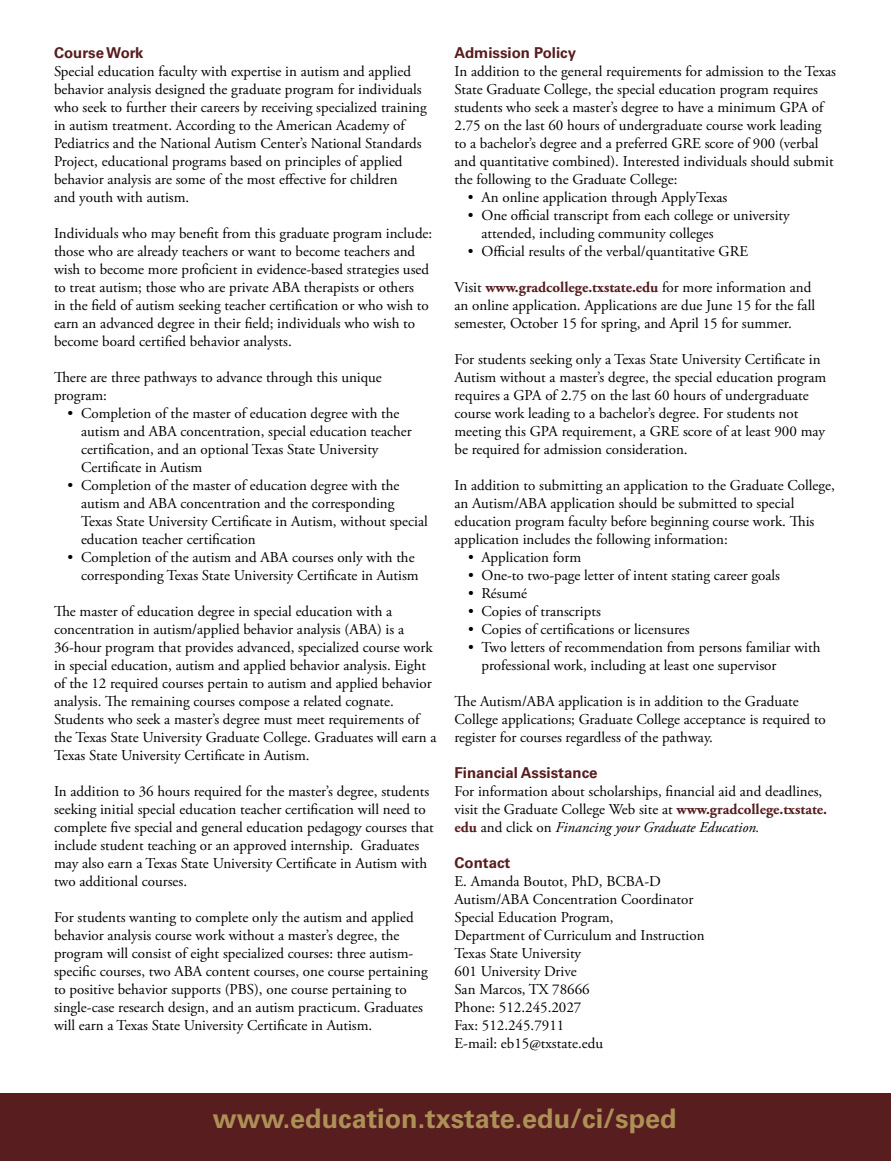
<style>
.page{position:relative;width:891px;height:1161px;background:#fff}
.page>*{position:absolute;margin:0;border:0;box-sizing:border-box;transform-origin:0 0}
.t1{font:700 27px "Univers";color:#ac9055}
.t2{font:15px/18px "Adobe Garamond Pro";color:#000}
.t3{font:700 15px "Univers";color:#571d1f}
.s1{font-weight:700;color:#571d1f}
.s2{font-style:italic}
</style>
<div class="page">
<div style="left:0;top:1094px;width:891px;height:67px;background:#571d1f"></div>
<p class="t3" style="left:54px;top:44px;width:91px">Course Work</p>
<p class="t2" style="left:54px;top:63px;width:374px">Special education faculty with expertise in autism and applied behavior analysis designed the graduate program for individuals who seek to further their careers by receiving specialized training in autism treatment. According to the American Academy of Pediatrics and the National Autism Center’s National Standards Project, educational programs based on principles of applied behavior analysis are some of the most effective for children<br>and youth with autism.</p>
<p class="t2" style="left:54px;top:225px;width:380px">Individuals who may benefit from this graduate program include: those who are already teachers or want to become teachers and wish to become more proficient in evidence-based strategies used to treat autism; those who are private ABA therapists or others<br>in the field of autism seeking teacher certification or who wish to earn an advanced degree in their field; individuals who wish to become board certified behavior analysts.</p>
<p class="t2" style="left:54px;top:369px;width:329px">There are three pathways to advance through this unique program:</p>
<p class="t2" style="left:81px;top:405px;width:332px;text-indent:-14px">• Completion of the master of education degree with the autism and ABA concentration, special education teacher certification, and an optional Texas State University Certificate in Autism</p>
<p class="t2" style="left:81px;top:477px;width:348px;text-indent:-14px">• Completion of the master of education degree with the autism and ABA concentration and the corresponding Texas State University Certificate in Autism, without special education teacher certification</p>
<p class="t2" style="left:68px;top:549px;width:353px;text-align:right">• Completion of the autism and ABA courses only with the corresponding Texas State University Certificate in Autism</p>
<p class="t2" style="left:54px;top:603px;width:384px">The master of education degree in special education with a concentration in autism/applied behavior analysis (ABA) is a 36-hour program that provides advanced, specialized course work in special education, autism and applied behavior analysis. Eight of the 12 required courses pertain to autism and applied behavior analysis. The remaining courses compose a related cognate.<br>Students who seek a master’s degree must meet requirements of the Texas State University Graduate College. Graduates will earn a Texas State University Certificate in Autism.</p>
<p class="t2" style="left:54px;top:783px;width:381px">In addition to 36 hours required for the master’s degree, students seeking initial special education teacher certification will need to complete five special and general education pedagogy courses that include student teaching or an approved internship. Graduates may also earn a Texas State University Certificate in Autism with two additional courses.</p>
<p class="t2" style="left:54px;top:909px;width:375px">For students wanting to complete only the autism and applied behavior analysis course work without a master’s degree, the program will consist of eight specialized courses: three autism&shy;specific courses, two ABA content courses, one course pertaining to positive behavior supports (PBS), one course pertaining to single-case research design, and an autism practicum. Graduates will earn a Texas State University Certificate in Autism.</p>
<p class="t3" style="left:454px;top:44px;width:123px">Admission Policy</p>
<p class="t2" style="left:454px;top:63px;width:383px">In addition to the general requirements for admission to the Texas State Graduate College, the special education program requires students who seek a master’s degree to have a minimum GPA of 2.75 on the last 60 hours of undergraduate course work leading to a bachelor’s degree and a preferred GRE score of 900 (verbal and quantitative combined). Interested individuals should submit the following to the Graduate College:</p>
<p class="t2" style="left:468px;top:189px;width:261px">• An online application through ApplyTexas</p>
<p class="t2" style="left:482px;top:207px;width:310px;text-indent:-14px">• One official transcript from each college or university attended, including community colleges</p>
<p class="t2" style="left:468px;top:243px;width:282px">• Official results of the verbal/quantitative GRE</p>
<p class="t2" style="left:454px;top:279px;width:362px">Visit <span class="s1">www.gradcollege.txstate.edu</span> for more information and an online application. Applications are due June 15 for the fall semester, October 15 for spring, and April 15 for summer.</p>
<p class="t2" style="left:454px;top:351px;width:373px">For students seeking only a Texas State University Certificate in Autism without a master’s degree, the special education program requires a GPA of 2.75 on the last 60 hours of undergraduate course work leading to a bachelor’s degree. For students not meeting this GPA requirement, a GRE score of at least 900 may be required for admission consideration.</p>
<p class="t2" style="left:454px;top:477px;width:382px">In addition to submitting an application to the Graduate College, an Autism/ABA application should be submitted to special education program faculty before beginning course work. This application includes the following information:</p>
<p class="t2" style="left:468px;top:549px;width:115px">• Application form</p>
<p class="t2" style="left:468px;top:567px;width:314px">• One-to two-page letter of intent stating career goals</p>
<p class="t2" style="left:468px;top:585px;width:61px">• Résumé</p>
<p class="t2" style="left:468px;top:603px;width:134px">• Copies of transcripts</p>
<p class="t2" style="left:468px;top:621px;width:223px">• Copies of certifications or licensures</p>
<p class="t2" style="left:482px;top:639px;width:340px;text-indent:-14px">• Two letters of recommendation from persons familiar with professional work, including at least one supervisor</p>
<p class="t2" style="left:454px;top:693px;width:373px">The Autism/ABA application is in addition to the Graduate<br>College applications; Graduate College acceptance is required to register for courses regardless of the pathway.</p>
<p class="t3" style="left:454px;top:764px;width:145px">Financial Assistance</p>
<p class="t2" style="left:454px;top:783px;width:374px">For information about scholarships, financial aid and deadlines, visit the Graduate College Web site at <span class="s1">www.gradcollege.txstate. edu</span> and click on <span class="s2">Financing your Graduate Education.</span></p>
<p class="t3" style="left:454px;top:854px;width:57px">Contact</p>
<p class="t2" style="left:454px;top:873px;width:251px">E. Amanda Boutot, PhD, BCBA-D<br>Autism/ABA Concentration Coordinator<br>Special Education Program,<br>Department of Curriculum and Instruction<br>Texas State University<br>601 University Drive<br>San Marcos, TX 78666<br>Phone: 512.245.2027<br>Fax: 512.245.7911<br>E-mail: eb15@txstate.edu</p>
<h1 class="t1" style="left:213px;top:1103px;width:465px">www.education.txstate.edu/ci/sped</h1>
</div>
